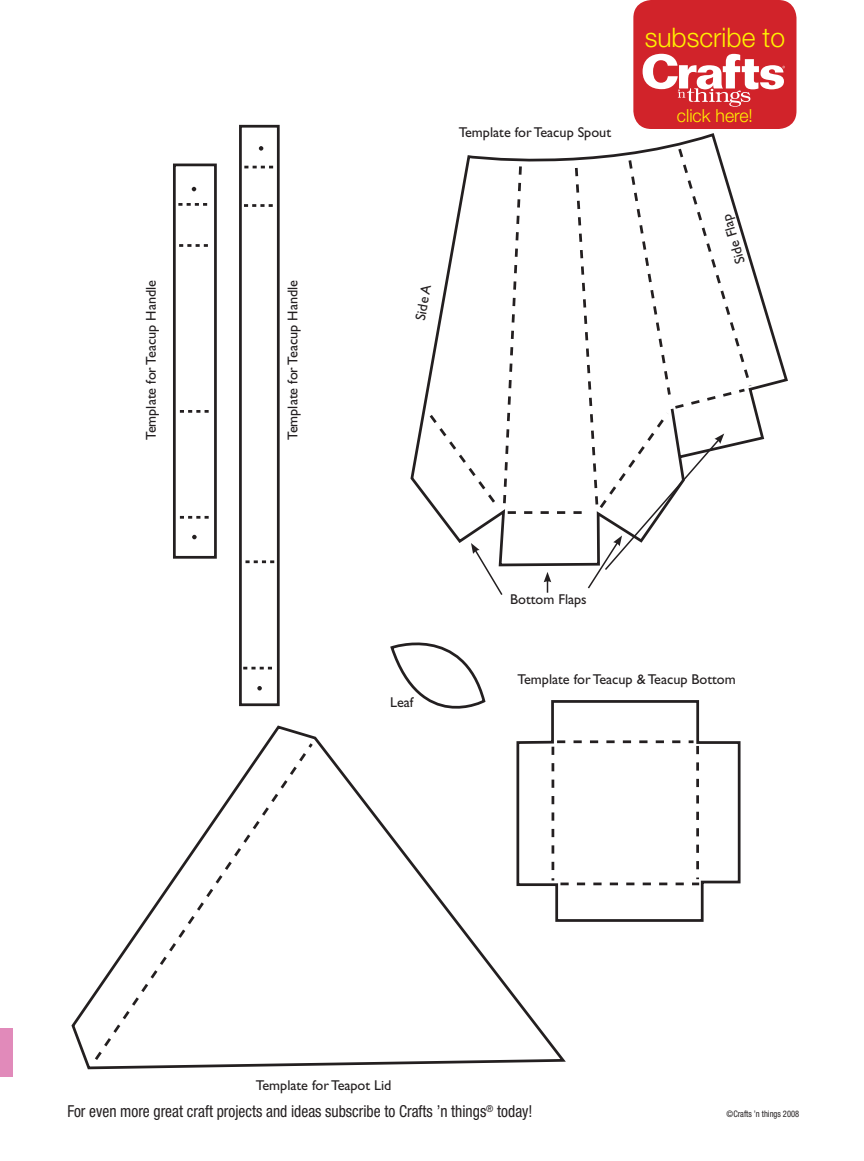
<style>
.page{position:relative;width:864px;height:1161px;background:#fff}
.page>*{position:absolute;margin:0;border:0;box-sizing:border-box;transform-origin:0 0}
.t1{font:300 27px "Helvetica Neue";color:#fff101}
.t2{font:300 18px "Helvetica Neue";color:#fff101}
.t3{font:condensed 16.5px "Helvetica Neue";color:#231f20;scale:.94 1}
.t4{font:14.25px "Gill Sans";color:#231f20}
.t5{font:condensed 9px "Helvetica Neue";color:#231f20;scale:.94 1}
</style>
<div class="page">
<div style="left:0;top:1028px;width:14px;height:49px;background:#e18aba"></div>
<div style="left:173px;top:164px;width:44px;height:395px;border:3px solid #231f20"></div>
<div style="left:239px;top:125px;width:41px;height:581px;border:3px solid #231f20"></div>
<svg style="left:178px;top:203px;width:30px;height:3px"></svg>
<svg style="left:244px;top:166px;width:30px;height:2px"></svg>
<svg style="left:244px;top:204px;width:29px;height:3px"></svg>
<svg style="left:179px;top:244px;width:29px;height:3px"></svg>
<svg style="left:180px;top:410px;width:29px;height:3px"></svg>
<svg style="left:245px;top:560px;width:30px;height:3px"></svg>
<svg style="left:243px;top:667px;width:29px;height:2px"></svg>
<svg style="left:180px;top:516px;width:29px;height:3px"></svg>
<svg style="left:192px;top:535px;width:5px;height:4px"></svg>
<svg style="left:257px;top:686px;width:5px;height:5px"></svg>
<svg style="left:192px;top:187px;width:4px;height:4px"></svg>
<svg style="left:259px;top:146px;width:4px;height:5px"></svg>
<svg style="left:410px;top:125px;width:380px;height:375px"></svg>
<svg style="left:390px;top:642px;width:96px;height:67px"></svg>
<svg style="left:551px;top:700px;width:190px;height:222px"></svg>
<svg style="left:71px;top:724px;width:498px;height:346px"></svg>
<svg style="left:92px;top:740px;width:223px;height:323px"></svg>
<svg style="left:552px;top:740px;width:147px;height:145px"></svg>
<svg style="left:427px;top:146px;width:327px;height:449px"></svg>
<div style="left:633px;top:0;width:163px;height:129px;background:#d1232a;border-radius:18px"></div>
<svg style="left:643px;top:54px;width:142px;height:53px"></svg>
<h1 class="t1" style="left:645px;top:21px;width:142px">subscribe to</h1>
<p class="t4" style="left:143px;top:440px;width:161px;rotate:-90deg">Template for Teacup Handle</p>
<p class="t4" style="left:285px;top:440px;width:161px;rotate:-90deg">Template for Teacup Handle</p>
<p class="t4" style="left:459px;top:124px;width:154px">Template for Teacup Spout</p>
<p class="t4" style="left:412px;top:319px;width:37px;rotate:-80deg">Side A</p>
<p class="t2" style="left:677px;top:104px;width:77px">click here!</p>
<p class="t4" style="left:733px;top:266px;width:52px;rotate:-107deg">Side Flap</p>
<p class="t4" style="left:390px;top:694px;width:25px">Leaf</p>
<p class="t4" style="left:510px;top:591px;width:78px">Bottom Flaps</p>
<p class="t4" style="left:518px;top:671px;width:220px">Template for Teacup &amp; Teacup Bottom</p>
<p class="t4" style="left:256px;top:1077px;width:137px">Template for Teapot Lid</p>
<p class="t3" style="left:68px;top:1102px;width:496px">For even more great craft projects and ideas subscribe to Crafts ’n things<sup>®</sup> today!</p>
<p class="t5" style="left:727px;top:1109px;width:79px">©Crafts ’n things 2008</p>
</div>
